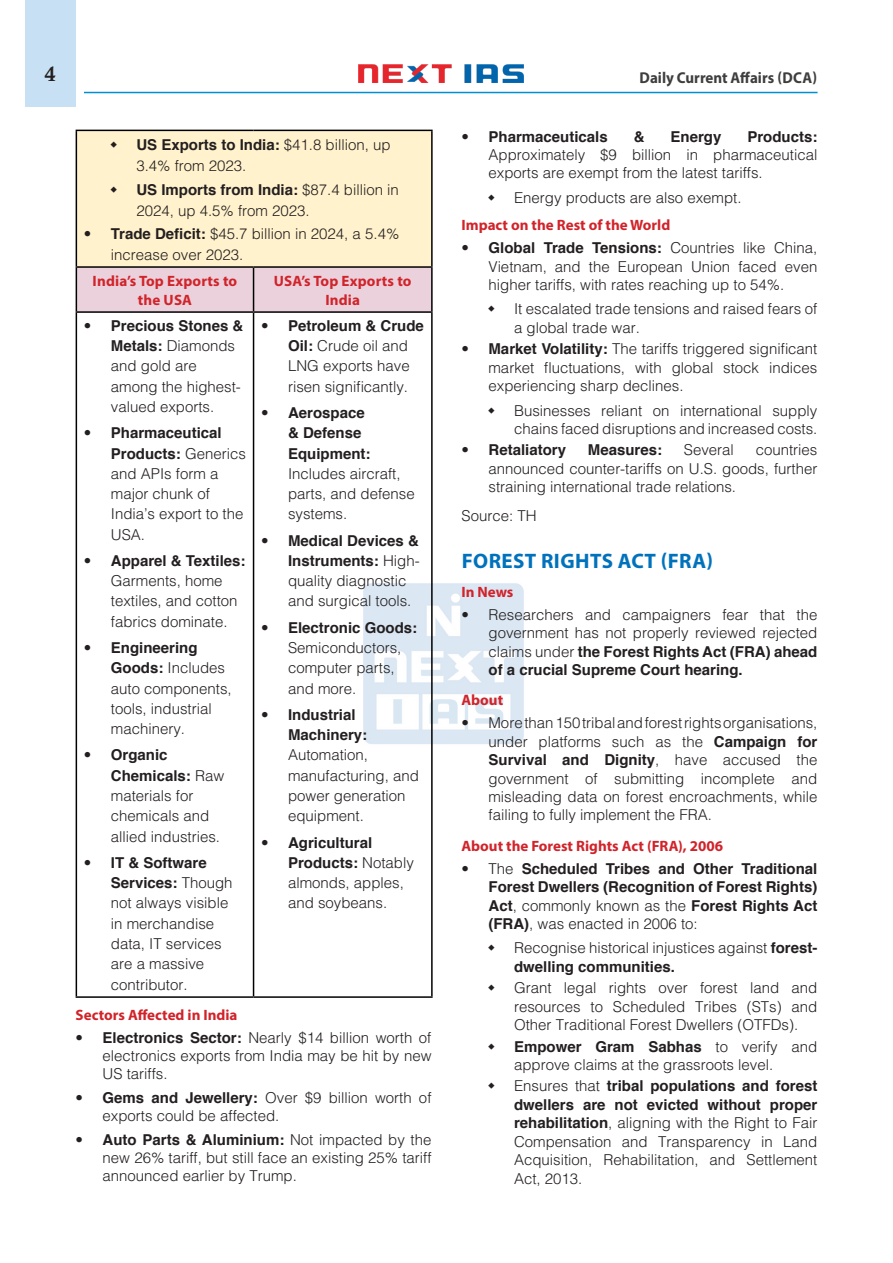
<style>
.page{position:relative;width:893px;height:1263px;background:#fff}
.page>*{position:absolute;margin:0;border:0;box-sizing:border-box;transform-origin:0 0}
.H-1{font:700 21px "Myriad Pro";letter-spacing:.02em;color:#0072bc}
.t1{font:21px "Calis MT Bol";color:#231f20}
.t2{font:700 15.75px "Myriad Pro";color:#3e3e3f;scale:.95 1}
.body{font:300 15px/20.2px "Helvetica";color:#231f20}
.t3{font:700 15px/18.5px "Helvetica";color:#231f20;text-align:justify}
.H-2{font:700 15px/18.8px "Myriad Pro";color:#d1232a;text-align:center}
.s1{font-weight:700}
.s2{font-weight:300}
</style>
<div class="page">
<div style="left:25px;top:0;width:51px;height:107px;background:#c7e0f3"></div>
<img style="left:359px;top:64px;width:165px;height:19px">
<hr style="left:84px;top:92px;width:733px;height:1px;background:#008fd5">
<img style="left:363px;top:583px;width:161px;height:161px">
<div style="left:76px;top:130px;width:356px;height:137px;background:#fff2cc"></div>
<div style="left:77px;top:268px;width:354px;height:43px;background:#ead1dc"></div>
<hr style="left:76px;top:130px;width:178px;height:1px;background:#000">
<hr style="left:76px;top:131px;width:1px;height:135px;background:#000">
<hr style="left:254px;top:130px;width:179px;height:1px;background:#000">
<hr style="left:431px;top:131px;width:2px;height:135px;background:#000">
<hr style="left:76px;top:266px;width:178px;height:2px;background:#000">
<hr style="left:76px;top:268px;width:1px;height:43px;background:#000">
<hr style="left:254px;top:266px;width:179px;height:2px;background:#000">
<hr style="left:253px;top:268px;width:1px;height:43px;background:#000">
<hr style="left:431px;top:268px;width:2px;height:43px;background:#000">
<hr style="left:76px;top:311px;width:178px;height:2px;background:#000">
<hr style="left:76px;top:313px;width:1px;height:683px;background:#000">
<hr style="left:254px;top:311px;width:179px;height:2px;background:#000">
<hr style="left:253px;top:313px;width:1px;height:683px;background:#000">
<hr style="left:431px;top:313px;width:2px;height:683px;background:#000">
<hr style="left:76px;top:996px;width:178px;height:2px;background:#000">
<hr style="left:254px;top:996px;width:179px;height:2px;background:#000">
<h1 class="t1" style="left:45px;top:62px;width:12px">4</h1>
<p class="t2" style="left:640px;top:67px;width:188px">Daily Current Affairs (DCA)</p>
<p class="body" style="left:136px;top:134px;width:256px;line-height:21px"><span class="s1">US Exports to India:</span> $41.8 billion, up<br>3.4% from 2023.</p>
<p class="body" style="left:136px;top:179px;width:264px;line-height:21px"><span class="s1">US Imports from India:</span> $87.4 billion in<br>2024, up 4.5% from 2023.</p>
<p class="body" style="left:111px;top:223px;width:290px;text-indent:-27px">• <span class="s1">Trade Deficit:</span> $45.7 billion in 2024, a 5.4% increase over 2023.</p>
<p class="H-2" style="left:93px;top:271px;width:146px">India’s Top Exports to the USA</p>
<p class="H-2" style="left:274px;top:271px;width:139px">USA’s Top Exports to<br>India</p>
<p class="body" style="left:111px;top:315px;width:134px;text-indent:-27px">• <span class="s1">Precious Stones &amp;<br>Metals:</span> Diamonds and gold are among the highest&shy;valued exports.</p>
<p class="body" style="left:111px;top:422px;width:137px;text-indent:-27px">• <span class="s1">Pharmaceutical<br>Products:</span> Generics and APIs form a major chunk of<br>India’s export to the<br>USA.</p>
<p class="body" style="left:111px;top:550px;width:136px;text-indent:-27px">• <span class="s1">Apparel &amp; Textiles:<br></span>Garments, home textiles, and cotton fabrics dominate.</p>
<p class="body" style="left:111px;top:637px;width:122px;text-indent:-27px">• <span class="s1">Engineering<br>Goods:</span> Includes auto components, tools, industrial machinery.</p>
<p class="body" style="left:111px;top:744px;width:115px;text-indent:-27px">• <span class="s1">Organic<br>Chemicals:</span> Raw materials for chemicals and allied industries.</p>
<p class="body" style="left:111px;top:852px;width:123px;text-indent:-27px">• <span class="s1">IT &amp; Software<br>Services:</span> Though not always visible in merchandise data, IT services are a massive contributor.</p>
<p class="body" style="left:288px;top:315px;width:137px;text-indent:-27px">• <span class="s1">Petroleum &amp; Crude<br>Oil:</span> Crude oil and<br>LNG exports have risen significantly.</p>
<p class="body" style="left:288px;top:402px;width:128px;text-indent:-27px">• <span class="s1">Aerospace<br>&amp; Defense<br>Equipment:<br></span>Includes aircraft, parts, and defense systems.</p>
<p class="body" style="left:288px;top:530px;width:133px;text-indent:-27px">• <span class="s1">Medical Devices &amp;<br>Instruments:</span> High&shy;quality diagnostic and surgical tools.</p>
<p class="body" style="left:288px;top:617px;width:131px;text-indent:-27px">• <span class="s1">Electronic Goods:<br></span>Semiconductors, computer parts, and more.</p>
<p class="body" style="left:288px;top:704px;width:132px;text-indent:-27px">• <span class="s1">Industrial<br>Machinery:<br></span>Automation, manufacturing, and power generation equipment.</p>
<p class="body" style="left:288px;top:832px;width:127px;text-indent:-27px">• <span class="s1">Agricultural<br>Products:</span> Notably almonds, apples, and soybeans.</p>
<p class="H-2" style="left:76px;top:1005px;width:163px">Sectors Affected in India</p>
<p class="body" style="left:103px;top:1028px;width:330px;line-height:18px;text-align:justify;text-indent:-27px">• <span class="s1">Electronics Sector:</span> Nearly $14 billion worth of electronics exports from India may be hit by new US tariffs.</p>
<p class="body" style="left:103px;top:1088px;width:330px;line-height:18px;text-indent:-27px">• <span class="s1">Gems and Jewellery:</span> Over $9 billion worth of exports could be affected.</p>
<p class="body" style="left:103px;top:1130px;width:330px;line-height:18px;text-align:justify;text-indent:-27px">• <span class="s1">Auto Parts &amp; Aluminium:</span> Not impacted by the new 26% tariff, but still face an existing 25% tariff announced earlier by Trump.</p>
<p class="t3" style="left:461px;top:127px;width:148px"><span class="s2">•</span> Pharmaceuticals</p>
<p class="t3" style="left:634px;top:127px;width:12px">&amp;</p>
<p class="t3" style="left:670px;top:127px;width:52px">Energy</p>
<p class="body" style="left:488px;top:127px;width:330px;line-height:18.5px;text-align:justify;text-indent:259px"><span class="s1">Products:<br></span>Approximately $9 billion in pharmaceutical exports are exempt from the latest tariffs.</p>
<p class="body" style="left:514px;top:187px;width:229px">Energy products are also exempt.</p>
<p class="H-2" style="left:461px;top:215px;width:210px">Impact on the Rest of the World</p>
<p class="body" style="left:488px;top:238px;width:330px;line-height:18.5px;text-align:justify;text-indent:-27px">• <span class="s1">Global Trade Tensions:</span> Countries like China, Vietnam, and the European Union faced even higher tariffs, with rates reaching up to 54%.</p>
<p class="body" style="left:514px;top:299px;width:305px;line-height:18.5px">It escalated trade tensions and raised fears of a global trade war.</p>
<p class="body" style="left:488px;top:339px;width:330px;line-height:18.5px;text-align:justify;text-indent:-27px">• <span class="s1">Market Volatility:</span> The tariffs triggered significant market fluctuations, with global stock indices experiencing sharp declines.</p>
<p class="body" style="left:514px;top:401px;width:305px;line-height:18.5px">Businesses reliant on international supply chains faced disruptions and increased costs.</p>
<p class="t3" style="left:461px;top:441px;width:106px"><span class="s2">•</span> Retaliatory</p>
<p class="t3" style="left:588px;top:441px;width:76px">Measures:</p>
<p class="body" style="left:684px;top:440px;width:52px">Several</p>
<p class="body" style="left:488px;top:440px;width:330px;line-height:18.5px;text-align:justify;text-indent:267px">countries announced counter-tariffs on U.S. goods, further straining international trade relations.</p>
<p class="body" style="left:461px;top:505px;width:77px">Source: TH</p>
<p class="H-1" style="left:462px;top:547px;width:253px">FOREST RIGHTS ACT (FRA)</p>
<p class="H-2" style="left:461px;top:582px;width:53px">In News</p>
<p class="body" style="left:488px;top:605px;width:330px;line-height:18.5px;text-align:justify;text-indent:-27px">• Researchers and campaigners fear that the government has not properly reviewed rejected claims under <span class="s1">the Forest Rights Act (FRA) ahead of a crucial Supreme Court hearing.</span></p>
<p class="H-2" style="left:461px;top:690px;width:43px">About</p>
<p class="body" style="left:488px;top:713px;width:330px;line-height:18.5px;text-align:justify;text-indent:-27px">• More than 150 tribal and forest rights organisations, under platforms such as the <span class="s1">Campaign for Survival and Dignity</span>, have accused the government of submitting incomplete and misleading data on forest encroachments, while failing to fully implement the FRA.</p>
<p class="H-2" style="left:461px;top:836px;width:263px">About the Forest Rights Act (FRA), 2006</p>
<p class="t3" style="left:488px;top:859px;width:330px;text-indent:-27px"><span class="s2">• The</span> Scheduled Tribes and Other Traditional Forest Dwellers (Recognition of Forest Rights)<br>Act<span class="s2">, commonly known as the</span> Forest Rights Act (FRA)<span class="s2">, was enacted in 2006 to:</span></p>
<p class="body" style="left:514px;top:938px;width:305px;line-height:18.5px">Recognise historical injustices against <span class="s1">forest&shy;dwelling communities.</span></p>
<p class="body" style="left:514px;top:978px;width:305px;line-height:18.5px;text-align:justify">Grant legal rights over forest land and resources to Scheduled Tribes (STs) and Other Traditional Forest Dwellers (OTFDs).</p>
<p class="body" style="left:514px;top:1036px;width:305px;line-height:18.5px"><span class="s1">Empower Gram Sabhas</span> to verify and approve claims at the grassroots level.</p>
<p class="body" style="left:514px;top:1076px;width:305px;line-height:18.5px;text-align:justify">Ensures that <span class="s1">tribal populations and forest dwellers are not evicted without proper rehabilitation</span>, aligning with the Right to Fair Compensation and Transparency in Land Acquisition, Rehabilitation, and Settlement Act, 2013.</p>
</div>
